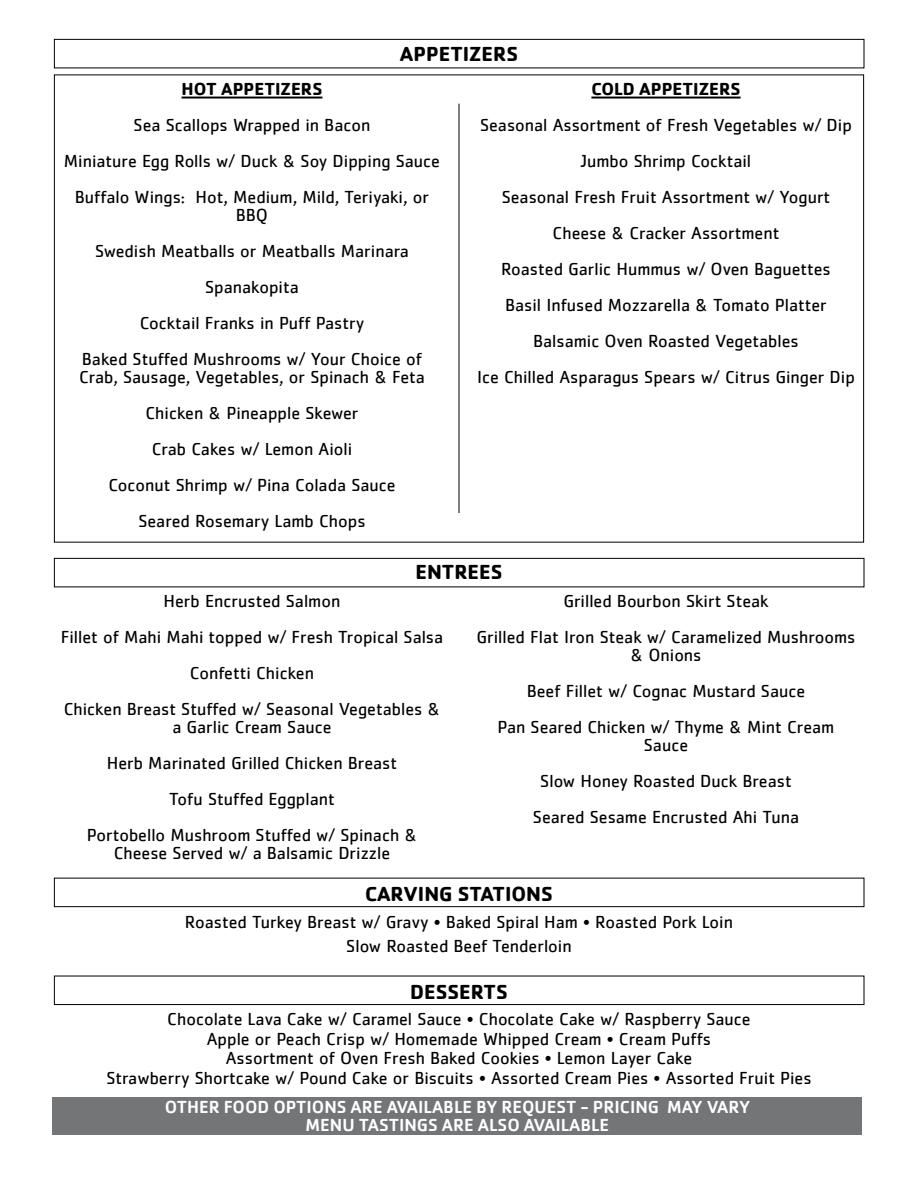
<style>
.page{position:relative;width:918px;height:1188px;background:#fff}
.page>*{position:absolute;margin:0;border:0;box-sizing:border-box;transform-origin:0 0}
.t1{font:700 21px "Cachet";color:#000}
.t2{font:18px/36px "Cachet";color:#000;text-align:center}
.t3{font:500 18px/18px "Cachet";color:#fff;text-align:center}
.t4{font:700 18px "Cachet";color:#000}
</style>
<div class="page">
<hr style="left:182px;top:97px;width:140px;height:2px;background:#000">
<hr style="left:591px;top:97px;width:150px;height:2px;background:#000">
<div style="left:52px;top:1097px;width:810px;height:38px;background:#737577"></div>
<hr style="left:459px;top:104px;width:1px;height:409px;background:#000">
<div style="left:54px;top:558px;width:810px;height:29px;border:1px solid #000"></div>
<div style="left:54px;top:39px;width:810px;height:29px;border:1px solid #000"></div>
<div style="left:54px;top:878px;width:810px;height:29px;border:1px solid #000"></div>
<div style="left:54px;top:976px;width:810px;height:29px;border:1px solid #000"></div>
<p class="t1" style="left:400px;top:40px;width:120px">APPETIZERS</p>
<p class="t4" style="left:182px;top:77px;width:142px">HOT APPETIZERS</p>
<p class="t2" style="left:64px;top:107px;width:378px">Sea Scallops Wrapped in Bacon<br>Miniature Egg Rolls w/ Duck &amp; Soy Dipping Sauce<br>Buffalo Wings: Hot, Medium, Mild, Teriyaki, or</p>
<p class="t2" style="left:82px;top:197px;width:342px">BBQ<br>Swedish Meatballs or Meatballs Marinara<br>Spanakopita<br>Cocktail Franks in Puff Pastry<br>Baked Stuffed Mushrooms w/ Your Choice of</p>
<p class="t2" style="left:79px;top:359px;width:347px">Crab, Sausage, Vegetables, or Spinach &amp; Feta<br>Chicken &amp; Pineapple Skewer<br>Crab Cakes w/ Lemon Aioli<br>Coconut Shrimp w/ Pina Colada Sauce<br>Seared Rosemary Lamb Chops</p>
<p class="t4" style="left:591px;top:77px;width:151px">COLD APPETIZERS</p>
<p class="t2" style="left:477px;top:107px;width:379px">Seasonal Assortment of Fresh Vegetables w/ Dip Jumbo Shrimp Cocktail<br>Seasonal Fresh Fruit Assortment w/ Yogurt Cheese &amp; Cracker Assortment<br>Roasted Garlic Hummus w/ Oven Baguettes<br>Basil Infused Mozzarella &amp; Tomato Platter Balsamic Oven Roasted Vegetables<br>Ice Chilled Asparagus Spears w/ Citrus Ginger Dip</p>
<p class="t1" style="left:415px;top:559px;width:89px">ENTREES</p>
<p class="t2" style="left:61px;top:583px;width:384px">Herb Encrusted Salmon<br>Fillet of Mahi Mahi topped w/ Fresh Tropical Salsa Confetti Chicken<br>Chicken Breast Stuffed w/ Seasonal Vegetables &amp;</p>
<p class="t2" style="left:87px;top:709px;width:332px">a Garlic Cream Sauce<br>Herb Marinated Grilled Chicken Breast<br>Tofu Stuffed Eggplant<br>Portobello Mushroom Stuffed w/ Spinach &amp;</p>
<p class="t2" style="left:114px;top:835px;width:278px">Cheese Served w/ a Balsamic Drizzle</p>
<p class="t2" style="left:477px;top:583px;width:380px">Grilled Bourbon Skirt Steak<br>Grilled Flat Iron Steak w/ Caramelized Mushrooms</p>
<p class="t2" style="left:498px;top:637px;width:338px">&amp; Onions<br>Beef Fillet w/ Cognac Mustard Sauce<br>Pan Seared Chicken w/ Thyme &amp; Mint Cream</p>
<p class="t2" style="left:533px;top:727px;width:268px">Sauce<br>Slow Honey Roasted Duck Breast<br>Seared Sesame Encrusted Ahi Tuna</p>
<p class="t1" style="left:365px;top:881px;width:189px">CARVING STATIONS</p>
<p class="t2" style="left:185px;top:909px;width:550px;line-height:24px">Roasted Turkey Breast w/ Gravy • Baked Spiral Ham • Roasted Pork Loin<br>Slow Roasted Beef Tenderloin</p>
<p class="t1" style="left:410px;top:978px;width:99px">DESSERTS</p>
<p class="t2" style="left:106px;top:1009px;width:707px;line-height:19.5px">Chocolate Lava Cake w/ Caramel Sauce • Chocolate Cake w/ Raspberry Sauce<br>Apple or Peach Crisp w/ Homemade Whipped Cream • Cream Puffs<br>Assortment of Oven Fresh Baked Cookies • Lemon Layer Cake<br>Strawberry Shortcake w/ Pound Cake or Biscuits • Assorted Cream Pies • Assorted Fruit Pies</p>
<p class="t3" style="left:165px;top:1097px;width:587px">OTHER FOOD OPTIONS ARE AVAILABLE BY REQUEST - PRICING MAY VARY<br>MENU TASTINGS ARE ALSO AVAILABLE</p>
</div>
